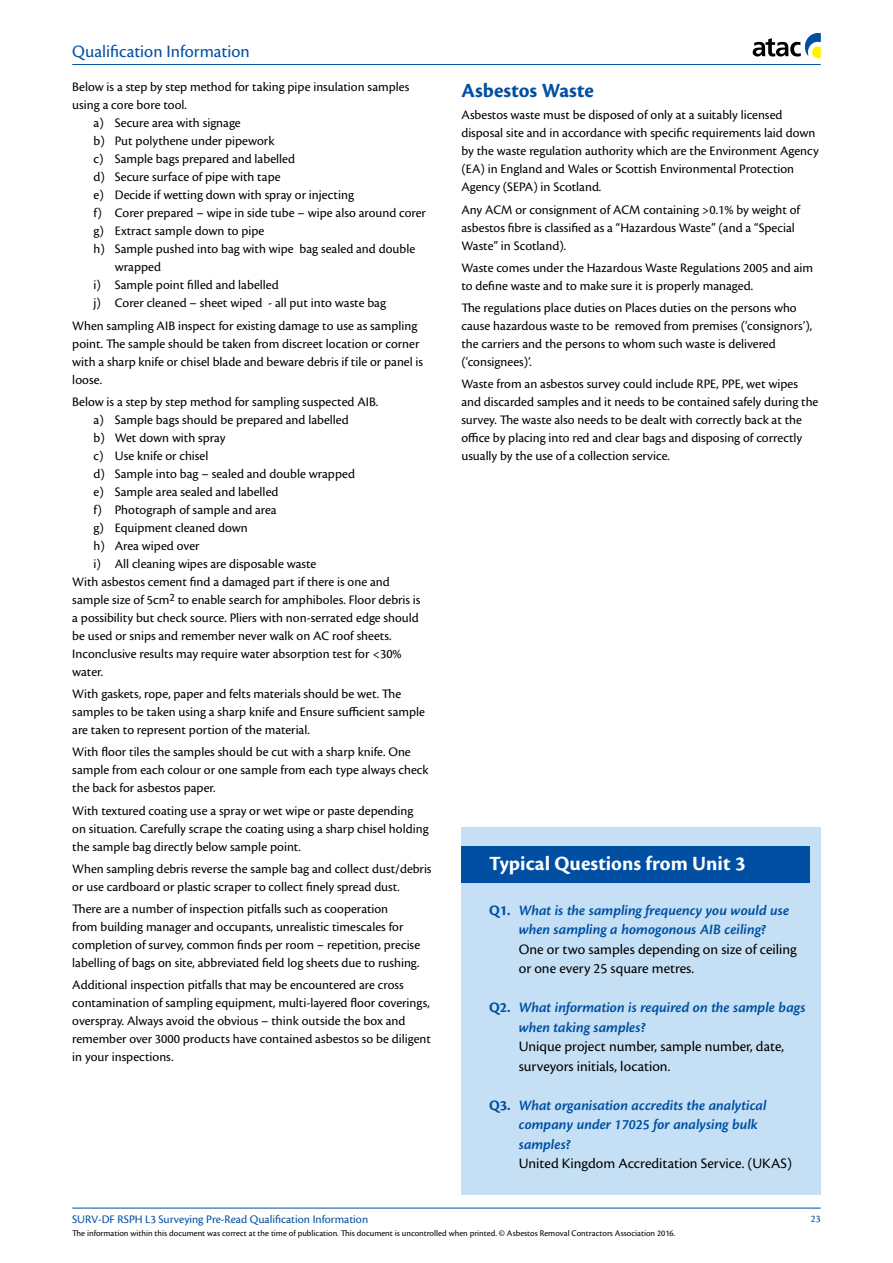
<style>
.page{position:relative;width:893px;height:1263px;background:#fff}
.page>*{position:absolute;margin:0;border:0;box-sizing:border-box;transform-origin:0 0}
.t1{font:700 21px "Cronos Pro";letter-spacing:.005em;color:#fff}
.t2{font:700 21px "Cronos Pro";letter-spacing:.005em;color:#004fa3}
.t3{font:18px "Cronos Pro";color:#004fa3}
.t4{font:italic 600 15px/19.5px "Cronos Pro";color:#004fa3}
.t5{font:15px/19.5px "Cronos Pro";color:#000}
.t6{font:13.5px/18px "Cronos Pro";color:#000}
.t7{font:12px "Cronos Pro";color:#004fa3}
.t8{font:10.5px "Cronos Pro";color:#004fa3}
.t9{font:9px "Cronos Pro";color:#000}
.s1{font-weight:700;font-style:normal}
</style>
<div class="page">
<hr style="left:72px;top:64px;width:749px;height:1px;background:#004fa3">
<hr style="left:72px;top:1208px;width:749px;height:1px;background:#004fa3">
<svg style="left:753px;top:33px;width:68px;height:25px"></svg>
<div style="left:461px;top:827px;width:360px;height:368px;background:#c5e0f5"></div>
<div style="left:461px;top:846px;width:349px;height:37px;background:#004fa3"></div>
<h2 class="t3" style="left:72px;top:41px;width:179px">Qualification Information</h2>
<p class="t6" style="left:72px;top:78px;width:339px">Below is a step by step method for taking pipe insulation samples</p>
<p class="t6" style="left:72px;top:96px;width:116px">using a core bore tool.</p>
<p class="t6" style="left:94px;top:114px;width:149px">a) Secure area with signage</p>
<p class="t6" style="left:94px;top:132px;width:182px">b) Put polythene under pipework</p>
<p class="t6" style="left:94px;top:150px;width:203px">c) Sample bags prepared and labelled</p>
<p class="t6" style="left:94px;top:168px;width:189px">d) Secure surface of pipe with tape</p>
<p class="t6" style="left:94px;top:186px;width:262px">e) Decide if wetting down with spray or injecting</p>
<p class="t6" style="left:94px;top:204px;width:334px">f) Corer prepared – wipe in side tube – wipe also around corer</p>
<p class="t6" style="left:94px;top:222px;width:172px">g) Extract sample down to pipe</p>
<p class="t6" style="left:94px;top:240px;width:323px">h) Sample pushed into bag with wipe bag sealed and double</p>
<p class="t6" style="left:115px;top:258px;width:48px">wrapped</p>
<p class="t6" style="left:94px;top:276px;width:187px">i) Sample point filled and labelled</p>
<p class="t6" style="left:94px;top:294px;width:294px">j) Corer cleaned – sheet wiped - all put into waste bag</p>
<p class="t6" style="left:72px;top:316px;width:352px">When sampling AIB inspect for existing damage to use as sampling point. The sample should be taken from discreet location or corner with a sharp knife or chisel blade and beware debris if tile or panel is loose.</p>
<p class="t6" style="left:72px;top:393px;width:307px">Below is a step by step method for sampling suspected AIB.</p>
<p class="t6" style="left:94px;top:411px;width:257px">a) Sample bags should be prepared and labelled</p>
<p class="t6" style="left:94px;top:429px;width:133px">b) Wet down with spray</p>
<p class="t6" style="left:94px;top:447px;width:116px">c) Use knife or chisel</p>
<p class="t6" style="left:94px;top:465px;width:263px">d) Sample into bag – sealed and double wrapped</p>
<p class="t6" style="left:94px;top:483px;width:186px">e) Sample area sealed and labelled</p>
<p class="t6" style="left:94px;top:501px;width:185px">f) Photograph of sample and area</p>
<p class="t6" style="left:94px;top:519px;width:156px">g) Equipment cleaned down</p>
<p class="t6" style="left:94px;top:537px;width:107px">h) Area wiped over</p>
<p class="t6" style="left:94px;top:555px;width:224px">i) All cleaning wipes are disposable waste</p>
<p class="t6" style="left:72px;top:573px;width:319px">With asbestos cement find a damaged part if there is one and</p>
<p class="t6" style="left:72px;top:591px;width:350px">sample size of 5cm<sup>2</sup> to enable search for amphiboles. Floor debris is</p>
<p class="t6" style="left:72px;top:609px;width:348px">a possibility but check source. Pliers with non-serrated edge should</p>
<p class="t6" style="left:72px;top:627px;width:321px">be used or snips and remember never walk on AC roof sheets.</p>
<p class="t6" style="left:72px;top:645px;width:331px">Inconclusive results may require water absorption test for &lt;30%</p>
<p class="t6" style="left:72px;top:663px;width:32px">water.</p>
<p class="t6" style="left:72px;top:685px;width:354px">With gaskets, rope, paper and felts materials should be wet. The samples to be taken using a sharp knife and Ensure sufficient sample are taken to represent portion of the material.</p>
<p class="t6" style="left:72px;top:743px;width:358px">With floor tiles the samples should be cut with a sharp knife. One sample from each colour or one sample from each type always check the back for asbestos paper.</p>
<p class="t6" style="left:72px;top:801px;width:358px">With textured coating use a spray or wet wipe or paste depending on situation. Carefully scrape the coating using a sharp chisel holding the sample bag directly below sample point.</p>
<p class="t6" style="left:72px;top:860px;width:361px">When sampling debris reverse the sample bag and collect dust/debris or use cardboard or plastic scraper to collect finely spread dust.</p>
<p class="t6" style="left:72px;top:900px;width:349px">There are a number of inspection pitfalls such as cooperation<br>from building manager and occupants, unrealistic timescales for completion of survey, common finds per room – repetition, precise labelling of bags on site, abbreviated field log sheets due to rushing.</p>
<p class="t6" style="left:72px;top:976px;width:360px">Additional inspection pitfalls that may be encountered are cross contamination of sampling equipment, multi-layered floor coverings, overspray. Always avoid the obvious – think outside the box and remember over 3000 products have contained asbestos so be diligent in your inspections.</p>
<h1 class="t2" style="left:461px;top:79px;width:134px">Asbestos Waste</h1>
<p class="t6" style="left:461px;top:106px;width:359px">Asbestos waste must be disposed of only at a suitably licensed disposal site and in accordance with specific requirements laid down by the waste regulation authority which are the Environment Agency (EA) in England and Wales or Scottish Environmental Protection Agency (SEPA) in Scotland.</p>
<p class="t6" style="left:461px;top:200px;width:340px">Any ACM or consignment of ACM containing &gt;0.1% by weight of asbestos fibre is classified as a “Hazardous Waste” (and a “Special<br>Waste” in Scotland).</p>
<p class="t6" style="left:461px;top:259px;width:353px">Waste comes under the Hazardous Waste Regulations 2005 and aim to define waste and to make sure it is properly managed.</p>
<p class="t6" style="left:461px;top:299px;width:352px">The regulations place duties on Places duties on the persons who cause hazardous waste to be removed from premises (‘consignors’), the carriers and the persons to whom such waste is delivered (‘consignees)’.</p>
<p class="t6" style="left:461px;top:375px;width:359px">Waste from an asbestos survey could include RPE, PPE, wet wipes and discarded samples and it needs to be contained safely during the survey. The waste also needs to be dealt with correctly back at the office by placing into red and clear bags and disposing of correctly usually by the use of a collection service.</p>
<h1 class="t1" style="left:489px;top:851px;width:258px">Typical Questions from Unit 3</h1>
<p class="t4" style="left:489px;top:900px;width:302px;text-align:center"><span class="s1">Q1.</span> What is the sampling frequency you would use when sampling a homogonous AIB ceiling?</p>
<p class="t5" style="left:519px;top:939px;width:280px">One or two samples depending on size of ceiling or one every 25 square metres.</p>
<p class="t4" style="left:519px;top:998px;width:288px;text-indent:-30px"><span class="s1">Q2.</span> What information is required on the sample bags when taking samples?</p>
<p class="t5" style="left:519px;top:1037px;width:267px">Unique project number, sample number, date, surveyors initials, location.</p>
<p class="t4" style="left:519px;top:1095px;width:249px;text-indent:-30px"><span class="s1">Q3.</span> What organisation accredits the analytical company under 17025 for analysing bulk samples?</p>
<p class="t5" style="left:519px;top:1154px;width:275px">United Kingdom Accreditation Service. (UKAS)</p>
<p class="t7" style="left:72px;top:1213px;width:297px">SURV-DF RSPH L3 Surveying Pre-Read Qualification Information</p>
<p class="t9" style="left:72px;top:1228px;width:605px">The information within this document was correct at the time of publication. This document is uncontrolled when printed. © Asbestos Removal Contractors Association 2016.</p>
<p class="t8" style="left:811px;top:1213px;width:11px">23</p>
</div>
